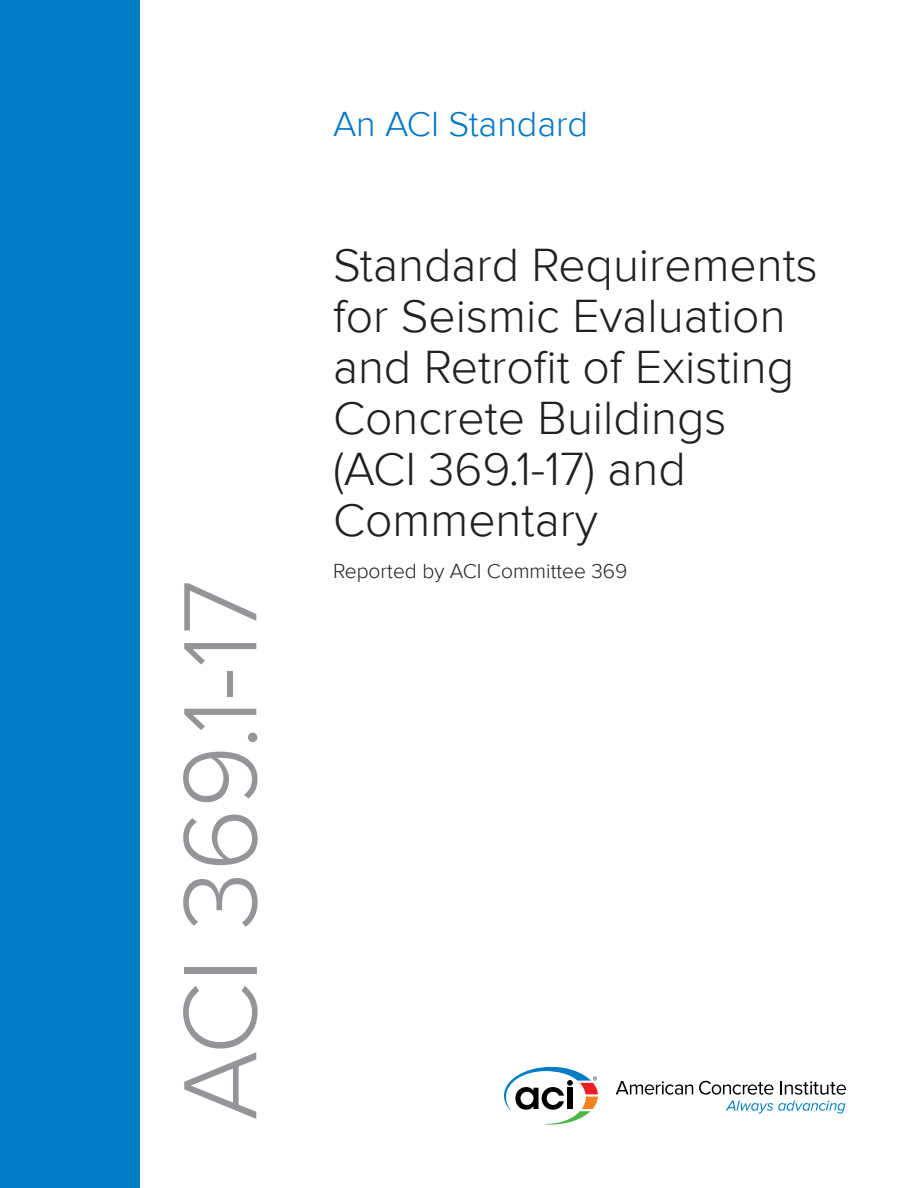
<style>
.page{position:relative;width:918px;height:1188px;background:#fff}
.page>*{position:absolute;margin:0;border:0;box-sizing:border-box;transform-origin:0 0}
.t1{font:300 108px "Proxima Nova";color:#939598}
.ARTICLE_TITLE{font:300 48px/51px "Proxima Nova";color:#231f20}
.t2{font:300 36px "Proxima Nova";color:#0076c8}
.t3{font:300 21px "Proxima Nova";color:#231f20}
</style>
<div class="page">
<div style="left:0;top:0;width:140px;height:1188px;background:#007ec5"></div>
<svg style="left:616px;top:1081px;width:77px;height:14px"></svg>
<svg style="left:699px;top:1081px;width:147px;height:33px"></svg>
<svg style="left:504px;top:1067px;width:94px;height:58px"></svg>
<p class="t1" style="left:158px;top:1120px;width:542px;rotate:-90deg">ACI 369.1-17</p>
<p class="t2" style="left:333px;top:104px;width:257px">An ACI Standard</p>
<p class="ARTICLE_TITLE" style="left:333px;top:240px;width:486px">Standard Requirements for Seismic Evaluation and Retrofit of Existing<br>Concrete Buildings (ACI 369.1-17) and<br>Commentary</p>
<p class="t3" style="left:333px;top:559px;width:296px">Reported by ACI Committee 369</p>
</div>
